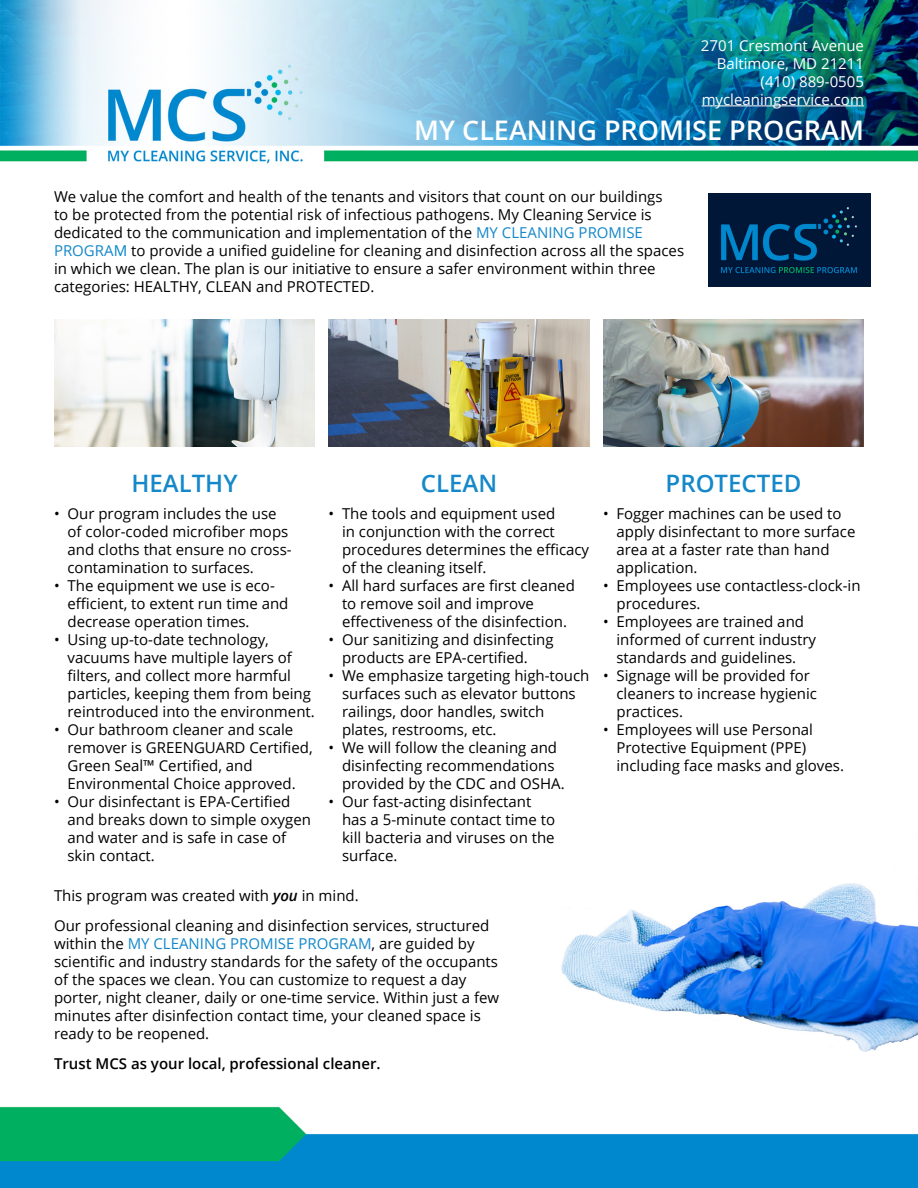
<style>
.page{position:relative;width:918px;height:1188px;background:#fff}
.page>*{position:absolute;margin:0;border:0;box-sizing:border-box;transform-origin:0 0}
.t1{font:600 27px "Open Sans";color:#fff}
.t2{font:600 24px "Open Sans";color:#1588c9}
.t3{font:15px/18px "Open Sans";color:#000}
.t4{font:15px/18px "Open Sans";color:#fff;text-align:right}
.t5{font:600 15px "Open Sans";color:#000}
.s1{color:#1588c9}
.s2{color:#0084ca}
.s3{font-weight:600;font-style:italic}
</style>
<div class="page">
<img style="left:0;top:0;width:918px;height:1188px">
<hr style="left:702px;top:106px;width:162px;height:1px;background:#fff">
<img style="left:555px;top:832px;width:363px;height:227px">
<img style="left:54px;top:319px;width:261px;height:128px">
<img style="left:329px;top:319px;width:261px;height:128px">
<img style="left:603px;top:319px;width:261px;height:128px">
<img style="left:708px;top:193px;width:162px;height:93px">
<p class="t4" style="left:701px;top:36px;width:165px">2701 Cresmont Avenue<br>Baltimore, MD 21211 (410) 889-0505 mycleaningservice.com</p>
<h1 class="t1" style="left:414px;top:111px;width:451px">MY CLEANING PROMISE PROGRAM</h1>
<p class="t3" style="left:54px;top:187px;width:632px">We value the comfort and health of the tenants and visitors that count on our buildings<br>to be protected from the potential risk of infectious pathogens. My Cleaning Service is dedicated to the communication and implementation of the <span class="s1">MY CLEANING PROMISE PROGRA</span><span class="s2">M</span> to provide a unified guideline for cleaning and disinfection across all the spaces in which we clean. The plan is our initiative to ensure a safer environment within three categories: HEALTHY, CLEAN and PROTECTED.</p>
<p class="t2" style="left:131px;top:467px;width:108px">HEALTHY</p>
<p class="t3" style="left:68px;top:504px;width:226px;text-indent:-14px">• Our program includes the use of color-coded microfiber mops and cloths that ensure no cross&shy;contamination to surfaces.</p>
<p class="t3" style="left:68px;top:576px;width:223px;text-indent:-14px">• The equipment we use is eco&shy;efficient, to extent run time and decrease operation times.</p>
<p class="t3" style="left:68px;top:630px;width:249px;text-indent:-14px">• Using up-to-date technology, vacuums have multiple layers of filters, and collect more harmful particles, keeping them from being reintroduced into the environment.</p>
<p class="t3" style="left:68px;top:720px;width:247px;text-indent:-14px">• Our bathroom cleaner and scale remover is GREENGUARD Certified,<br>Green Seal™ Certified, and<br>Environmental Choice approved.</p>
<p class="t3" style="left:68px;top:792px;width:245px;text-indent:-14px">• Our disinfectant is EPA-Certified and breaks down to simple oxygen and water and is safe in case of skin contact.</p>
<p class="t2" style="left:421px;top:467px;width:78px">CLEAN</p>
<p class="t3" style="left:342px;top:504px;width:249px;text-indent:-14px">• The tools and equipment used<br>in conjunction with the correct procedures determines the efficacy of the cleaning itself.</p>
<p class="t3" style="left:342px;top:576px;width:234px;text-indent:-14px">• All hard surfaces are first cleaned to remove soil and improve effectiveness of the disinfection.</p>
<p class="t3" style="left:342px;top:630px;width:213px;text-indent:-14px">• Our sanitizing and disinfecting products are EPA-certified.</p>
<p class="t3" style="left:342px;top:666px;width:249px;text-indent:-14px">• We emphasize targeting high-touch surfaces such as elevator buttons railings, door handles, switch plates, restrooms, etc.</p>
<p class="t3" style="left:342px;top:738px;width:224px;text-indent:-14px">• We will follow the cleaning and disinfecting recommendations provided by the CDC and OSHA.</p>
<p class="t3" style="left:342px;top:792px;width:215px;text-indent:-14px">• Our fast-acting disinfectant has a 5-minute contact time to kill bacteria and viruses on the surface.</p>
<p class="t3" style="left:54px;top:886px;width:306px">This program was created with <span class="s3">you</span> in mind.</p>
<p class="t3" style="left:54px;top:916px;width:447px">Our professional cleaning and disinfection services, structured within the <span class="s1">MY CLEANING PROMISE PROGRAM</span>, are guided by scientific and industry standards for the safety of the occupants of the spaces we clean. You can customize to request a day porter, night cleaner, daily or one-time service. Within just a few minutes after disinfection contact time, your cleaned space is ready to be reopened.</p>
<p class="t5" style="left:54px;top:1053px;width:328px">Trust MCS as your local, professional cleaner.</p>
<p class="t2" style="left:666px;top:467px;width:137px">PROTECTED</p>
<p class="t3" style="left:616px;top:504px;width:240px;text-indent:-14px">• Fogger machines can be used to apply disinfectant to more surface area at a faster rate than hand application.</p>
<p class="t3" style="left:616px;top:576px;width:246px;text-indent:-14px">• Employees use contactless-clock-in procedures.</p>
<p class="t3" style="left:616px;top:612px;width:201px;text-indent:-14px">• Employees are trained and informed of current industry standards and guidelines.</p>
<p class="t3" style="left:616px;top:666px;width:202px;text-indent:-14px">• Signage will be provided for cleaners to increase hygienic practices.</p>
<p class="t3" style="left:616px;top:720px;width:229px;text-indent:-14px">• Employees will use Personal<br>Protective Equipment (PPE) including face masks and gloves.</p>
</div>
